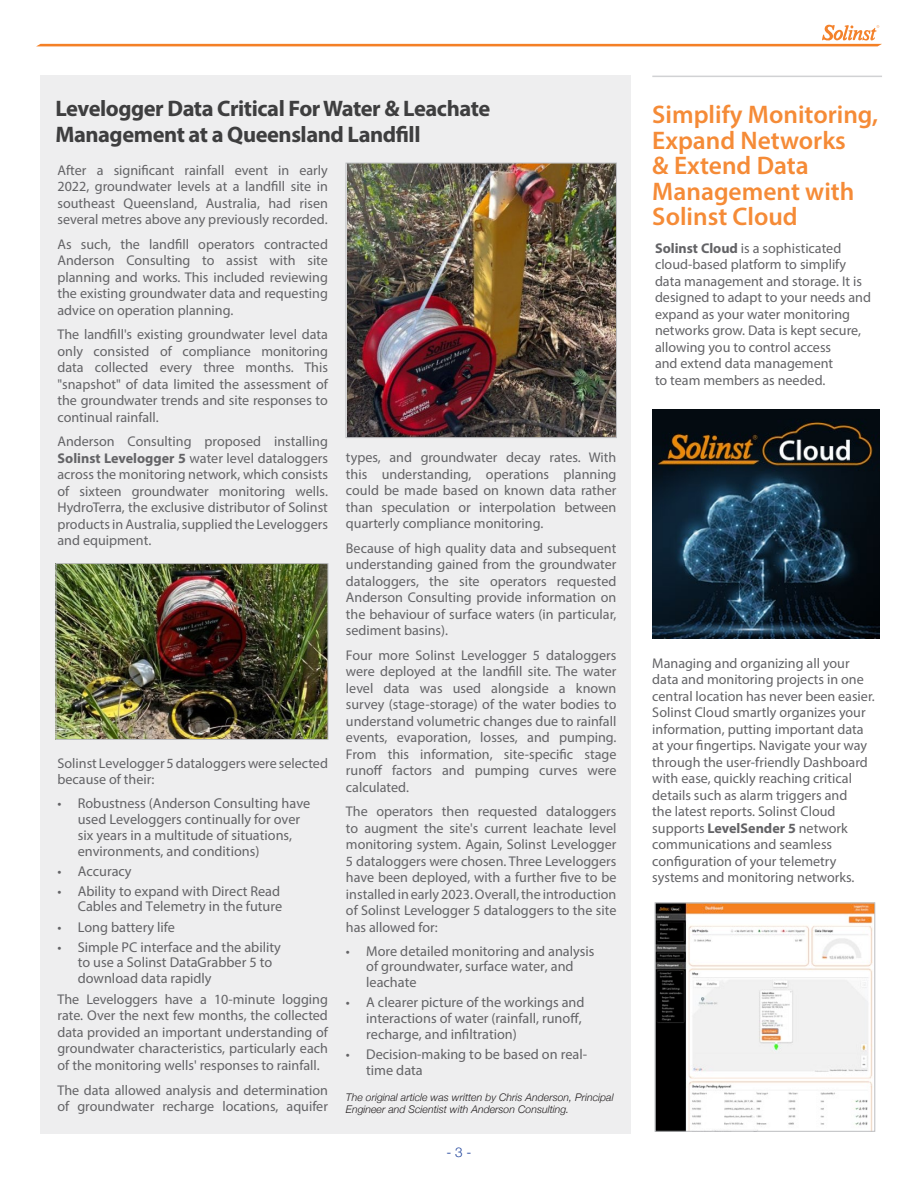
<style>
.page{position:relative;width:918px;height:1188px;background:#fff}
.page>*{position:absolute;margin:0;border:0;box-sizing:border-box;transform-origin:0 0}
.ArticalTitle-Black_on_LtOrange{font:600 25.5px/25.5px "Myriad Pro";color:#f58b37}
.ArticalTitle-Black_on_LtOrange-2{font:700 22.5px/25.5px "Myriad Pro";letter-spacing:-.02em;color:#3e3e3f}
.t1{font:14.25px/15.8px "Myriad Pro";color:#636366}
.Body_Text{font:14.1px/16.5px "Myriad Pro";color:#636366;text-align:justify}
.t2{font:300 13.5px "Helvetica Neue";color:#1f439b}
.Acknowledgements{font:italic 300 10.5px/11.2px "Helvetica Neue";color:#231f20}
.s1{font-weight:700}
</style>
<div class="page">
<div style="left:40px;top:76px;width:591px;height:1058px;background:#eeeeef"></div>
<svg style="left:37px;top:25px;width:845px;height:21px"></svg>
<hr style="left:652px;top:76px;width:230px;height:1px;background:#d1d2d4">
<img style="left:58px;top:565px;width:268px;height:173px">
<div style="left:56px;top:563px;width:272px;height:177px;border:1px solid #bcbdc0"></div>
<img style="left:348px;top:165px;width:267px;height:271px">
<div style="left:346px;top:163px;width:271px;height:275px;border:1px solid #bcbdc0"></div>
<img style="left:652px;top:409px;width:227px;height:230px">
<img style="left:657px;top:905px;width:216px;height:225px">
<div style="left:655px;top:903px;width:220px;height:229px;border:1px solid #bcbdc0"></div>
<p class="ArticalTitle-Black_on_LtOrange-2" style="left:55px;top:95px;width:436px">Levelogger Data Critical For Water &amp; Leachate<br>Management at a Queensland Landfill</p>
<p class="Body_Text" style="left:57px;top:161px;width:272px">After a significant rainfall event in early 2022, groundwater levels at a landfill site in southeast Queensland, Australia, had risen several metres above any previously recorded.</p>
<p class="Body_Text" style="left:57px;top:235px;width:272px">As such, the landfill operators contracted Anderson Consulting to assist with site planning and works. This included reviewing the existing groundwater data and requesting advice on operation planning.</p>
<p class="Body_Text" style="left:57px;top:326px;width:272px">The landfill's existing groundwater level data only consisted of compliance monitoring data collected every three months. This "snapshot" of data limited the assessment of the groundwater trends and site responses to continual rainfall.</p>
<p class="Body_Text" style="left:57px;top:433px;width:272px">Anderson Consulting proposed installing <span class="s1">Solinst Levelogger 5</span> water level dataloggers across the monitoring network, which consists of sixteen groundwater monitoring wells.<br>HydroTerra, the exclusive distributor of Solinst products in Australia, supplied the Leveloggers and equipment.</p>
<p class="Body_Text" style="left:346px;top:449px;width:272px">types, and groundwater decay rates. With this understanding, operations planning could be made based on known data rather than speculation or interpolation between quarterly compliance monitoring.</p>
<p class="Body_Text" style="left:346px;top:539px;width:272px">Because of high quality data and subsequent understanding gained from the groundwater dataloggers, the site operators requested Anderson Consulting provide information on the behaviour of surface waters (in particular, sediment basins).</p>
<p class="Body_Text" style="left:346px;top:647px;width:272px">Four more Solinst Levelogger 5 dataloggers were deployed at the landfill site. The water level data was used alongside a known survey (stage-storage) of the water bodies to understand volumetric changes due to rainfall events, evaporation, losses, and pumping.<br>From this information, site-specific stage runoff factors and pumping curves were calculated.</p>
<p class="Body_Text" style="left:346px;top:803px;width:272px">The operators then requested dataloggers to augment the site's current leachate level monitoring system. Again, Solinst Levelogger 5 dataloggers were chosen. Three Leveloggers have been deployed, with a further five to be installed in early 2023. Overall, the introduction of Solinst Levelogger 5 dataloggers to the site has allowed for:</p>
<p class="t1" style="left:366px;top:943px;width:230px;text-indent:-20px">• More detailed monitoring and analysis of groundwater, surface water, and leachate</p>
<p class="t1" style="left:366px;top:994px;width:220px;text-indent:-20px">• A clearer picture of the workings and interactions of water (rainfall, runoff, recharge, and infiltration)</p>
<p class="t1" style="left:366px;top:1046px;width:222px;text-indent:-20px">• Decision-making to be based on real&shy;time data</p>
<p class="Acknowledgements" style="left:346px;top:1091px;width:269px">The original article was written by Chris Anderson, Principal<br>Engineer and Scientist with Anderson Consulting.</p>
<p class="Body_Text" style="left:57px;top:755px;width:272px">Solinst Levelogger 5 dataloggers were selected because of their:</p>
<p class="t1" style="left:78px;top:795px;width:234px;text-indent:-20px">• Robustness (Anderson Consulting have used Leveloggers continually for over six years in a multitude of situations, environments, and conditions)</p>
<p class="t1" style="left:57px;top:863px;width:76px">• Accuracy</p>
<p class="t1" style="left:57px;top:883px;width:226px;text-align:right">• Ability to expand with Direct Read<br>Cables and Telemetry in the future</p>
<p class="t1" style="left:57px;top:919px;width:119px">• Long battery life</p>
<p class="t1" style="left:78px;top:939px;width:205px;text-indent:-20px">• Simple PC interface and the ability to use a Solinst DataGrabber 5 to download data rapidly</p>
<p class="Body_Text" style="left:57px;top:991px;width:272px">The Leveloggers have a 10-minute logging rate. Over the next few months, the collected data provided an important understanding of groundwater characteristics, particularly each of the monitoring wells' responses to rainfall.</p>
<p class="Body_Text" style="left:57px;top:1081px;width:272px">The data allowed analysis and determination of groundwater recharge locations, aquifer</p>
<p class="t2" style="left:446px;top:1141px;width:27px">- 3 -</p>
<p class="ArticalTitle-Black_on_LtOrange" style="left:652px;top:101px;width:227px">Simplify Monitoring,<br>Expand Networks<br>&amp; Extend Data<br>Management with<br>Solinst Cloud</p>
<p class="Body_Text" style="left:655px;top:240px;width:218px;text-align:left"><span class="s1">Solinst Cloud</span> is a sophisticated cloud-based platform to simplify data management and storage. It is designed to adapt to your needs and expand as your water monitoring networks grow. Data is kept secure, allowing you to control access<br>and extend data management<br>to team members as needed.</p>
<p class="Body_Text" style="left:652px;top:655px;width:224px;text-align:left">Managing and organizing all your data and monitoring projects in one central location has never been easier.<br>Solinst Cloud smartly organizes your information, putting important data at your fingertips. Navigate your way through the user-friendly Dashboard with ease, quickly reaching critical details such as alarm triggers and<br>the latest reports. Solinst Cloud supports <span class="s1">LevelSender 5</span> network communications and seamless configuration of your telemetry systems and monitoring networks.</p>
</div>
